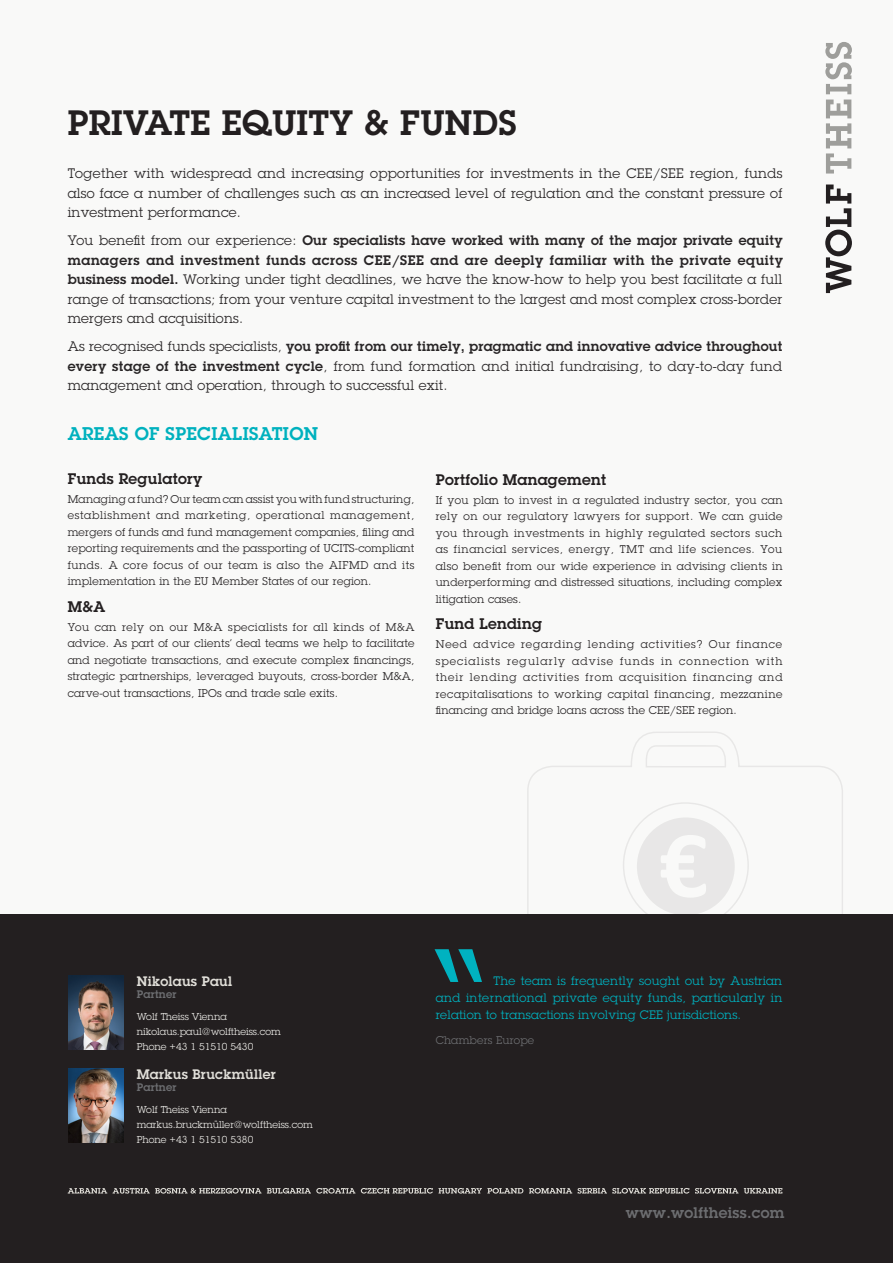
<style>
.page{position:relative;width:893px;height:1263px;background:#f9f9f8}
.page>*{position:absolute;margin:0;border:0;box-sizing:border-box;transform-origin:0 0}
.big{font:120px "MS Reference Sans Serif";color:#00b2c0}
.t1{font:600 34.5px "Lubalin Graph OT";letter-spacing:.01em;color:#231f20}
.big-2{font:600 18px "Lubalin Graph OT";letter-spacing:.02em;color:#00b1be}
.bullet{font:600 15px "Lubalin Graph OT";letter-spacing:.02em;color:#231f20}
.t2{font:600 15px "Lubalin Graph OT";letter-spacing:.02em;color:#6c6d70}
.big-3{font:13.5px/19.5px "Lubalin Graph OT";letter-spacing:.02em;color:#282526;text-align:justify}
.big-4{font:600 13.5px "Lubalin Graph OT";letter-spacing:.02em;color:#e0ded8}
.big-5{font:12px/17.2px "Lubalin Graph OT";letter-spacing:.02em;color:#00b2c0;text-align:justify}
.bullet-2{font:10.95px/16.5px "Lubalin Graph OT";letter-spacing:.02em;color:#282526;text-align:justify}
.big-6{font:10.95px "Lubalin Graph OT";letter-spacing:.02em;color:#6c6d70}
.t3{font:600 10.8px "Lubalin Graph OT";letter-spacing:.02em;color:#6c6d70}
.t4{font:9.9px "Lubalin Graph OT";color:#e9e8e4}
.s1{font-weight:600}
</style>
<div class="page">
<svg style="left:527px;top:732px;width:316px;height:182px"></svg>
<svg style="left:637px;top:817px;width:98px;height:97px"></svg>
<div style="left:0;top:914px;width:893px;height:349px;background:#231f20"></div>
<svg style="left:68px;top:1188px;width:714px;height:5px"></svg>
<svg style="left:825px;top:184px;width:27px;height:109px"></svg>
<svg style="left:826px;top:100px;width:25px;height:74px"></svg>
<svg style="left:825px;top:42px;width:27px;height:52px"></svg>
<img style="left:68px;top:975px;width:56px;height:74px">
<img style="left:68px;top:1068px;width:56px;height:74px">
<p class="t1" style="left:68px;top:100px;width:450px">PRIVATE EQUITY &amp; FUNDS</p>
<p class="big-3" style="left:68px;top:164px;width:716px">Together with widespread and increasing opportunities for investments in the CEE/SEE region, funds also face a number of challenges such as an increased level of regulation and the constant pressure of investment performance.</p>
<p class="big-3" style="left:68px;top:231px;width:717px">You benefit from our experience: <span class="s1">Our specialists have worked with many of the major private equity managers and investment funds across CEE/SEE and are deeply familiar with the private equity business model.</span> Working under tight deadlines, we have the know-how to help you best facilitate a full range of transactions; from your venture capital investment to the largest and most complex cross-border mergers and acquisitions.</p>
<p class="big-3" style="left:68px;top:337px;width:716px">As recognised funds specialists, <span class="s1">you profit from our timely, pragmatic and innovative advice throughout every stage of the investment cycle</span>, from fund formation and initial fundraising, to day-to-day fund management and operation, through to successful exit.</p>
<p class="big-2" style="left:68px;top:422px;width:252px">AREAS OF SPECIALISATION</p>
<p class="bullet" style="left:68px;top:469px;width:136px">Funds Regulatory</p>
<p class="bullet-2" style="left:68px;top:491px;width:348px">Managing a fund? Our team can assist you with fund structuring, establishment and marketing, operational management, mergers of funds and fund management companies, filing and reporting requirements and the passporting of UCITS-compliant funds. A core focus of our team is also the AIFMD and its implementation in the EU Member States of our region.</p>
<p class="bullet" style="left:68px;top:597px;width:39px">M&amp;A</p>
<p class="bullet-2" style="left:68px;top:619px;width:348px">You can rely on our M&amp;A specialists for all kinds of M&amp;A advice. As part of our clients’ deal teams we help to facilitate and negotiate transactions, and execute complex financings, strategic partnerships, leveraged buyouts, cross-border M&amp;A, carve-out transactions, IPOs and trade sale exits.</p>
<p class="bullet" style="left:436px;top:470px;width:172px">Portfolio Management</p>
<p class="bullet-2" style="left:436px;top:491px;width:348px">If you plan to invest in a regulated industry sector, you can rely on our regulatory lawyers for support. We can guide you through investments in highly regulated sectors such as financial services, energy, TMT and life sciences. You also benefit from our wide experience in advising clients in underperforming and distressed situations, including complex litigation cases.</p>
<p class="bullet" style="left:436px;top:614px;width:108px">Fund Lending</p>
<p class="bullet-2" style="left:436px;top:636px;width:348px">Need advice regarding lending activities? Our finance specialists regularly advise funds in connection with their lending activities from acquisition financing and recapitalisations to working capital financing, mezzanine financing and bridge loans across the CEE/SEE region.</p>
<p class="big-4" style="left:137px;top:972px;width:97px">Nikolaus Paul</p>
<p class="t3" style="left:137px;top:987px;width:41px">Partner</p>
<p class="t4" style="left:137px;top:1010px;width:92px">Wolf Theiss Vienna</p>
<p class="t4" style="left:137px;top:1025px;width:145px">nikolaus.paul@wolftheiss.com</p>
<p class="t4" style="left:137px;top:1040px;width:118px">Phone +43 1 51510 5430</p>
<p class="big-4" style="left:137px;top:1065px;width:141px">Markus Bruckmüller</p>
<p class="t3" style="left:137px;top:1080px;width:41px">Partner</p>
<p class="t4" style="left:137px;top:1103px;width:92px">Wolf Theiss Vienna</p>
<p class="t4" style="left:137px;top:1118px;width:178px">markus.bruckmüller@wolftheiss.com</p>
<p class="t4" style="left:137px;top:1133px;width:118px">Phone +43 1 51510 5380</p>
<p class="big" style="left:436px;top:920px;width:57px">“</p>
<p class="big-5" style="left:436px;top:972px;width:348px;text-indent:58px">The team is frequently sought out by Austrian and international private equity funds, particularly in relation to transactions involving CEE jurisdictions.</p>
<p class="big-6" style="left:436px;top:1034px;width:100px">Chambers Europe</p>
<p class="t2" style="left:626px;top:1202px;width:160px">www.wolftheiss.com</p>
</div>
